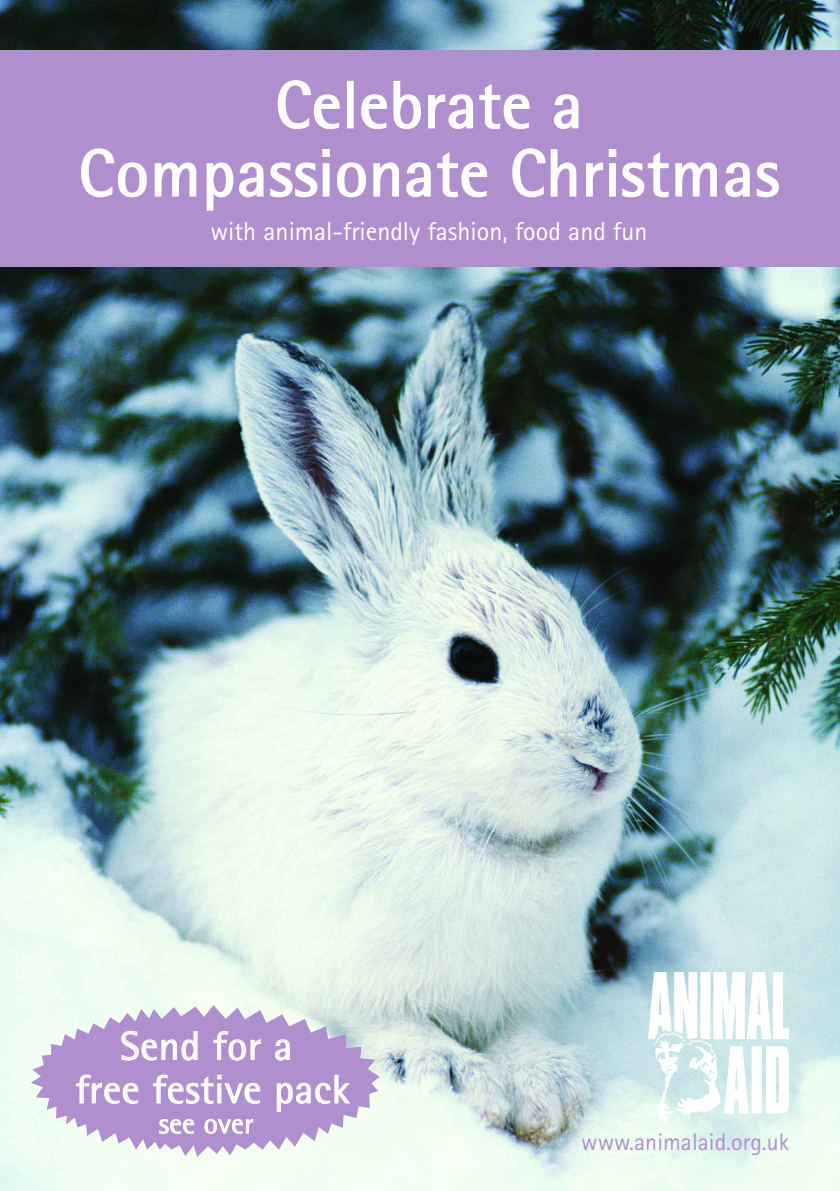
<style>
.page{position:relative;width:840px;height:1191px;background:#fff}
.page>*{position:absolute;margin:0;border:0;box-sizing:border-box;transform-origin:0 0}
.t1{font:66px/68.2px "AT Rotis Semi Sans";letter-spacing:.015em;color:#fff;text-align:center}
.t2{font:40px/43.4px "AT Rotis Semi Sans";letter-spacing:.015em;color:#fff;text-align:center}
.t3{font:28px "AT Rotis Semi Sans";letter-spacing:.015em;color:#fff}
.t4{font:26px "AT Rotis Sans Serif";color:#fff}
.t5{font:24px "AT Rotis Sans Serif";color:#b08fcf}
</style>
<div class="page">
<img style="left:0;top:0;width:839px;height:1191px">
<div style="left:0;top:50px;width:839px;height:216px;background:#b08fcf"></div>
<svg style="left:31px;top:1005px;width:348px;height:152px;fill:#b08fcf"></svg>
<img style="left:647px;top:972px;width:140px;height:148px">
<h1 class="t1" style="left:79px;top:78px;width:701px">Celebrate a<br>Compassionate Christmas</h1>
<p class="t4" style="left:210px;top:222px;width:438px">with animal-friendly fashion, food and fun</p>
<h2 class="t2" style="left:75px;top:1028px;width:275px">Send for a<br>free festive pack</h2>
<p class="t3" style="left:159px;top:1113px;width:96px">see over</p>
<p class="t5" style="left:581px;top:1133px;width:209px">www.animalaid.org.uk</p>
</div>
